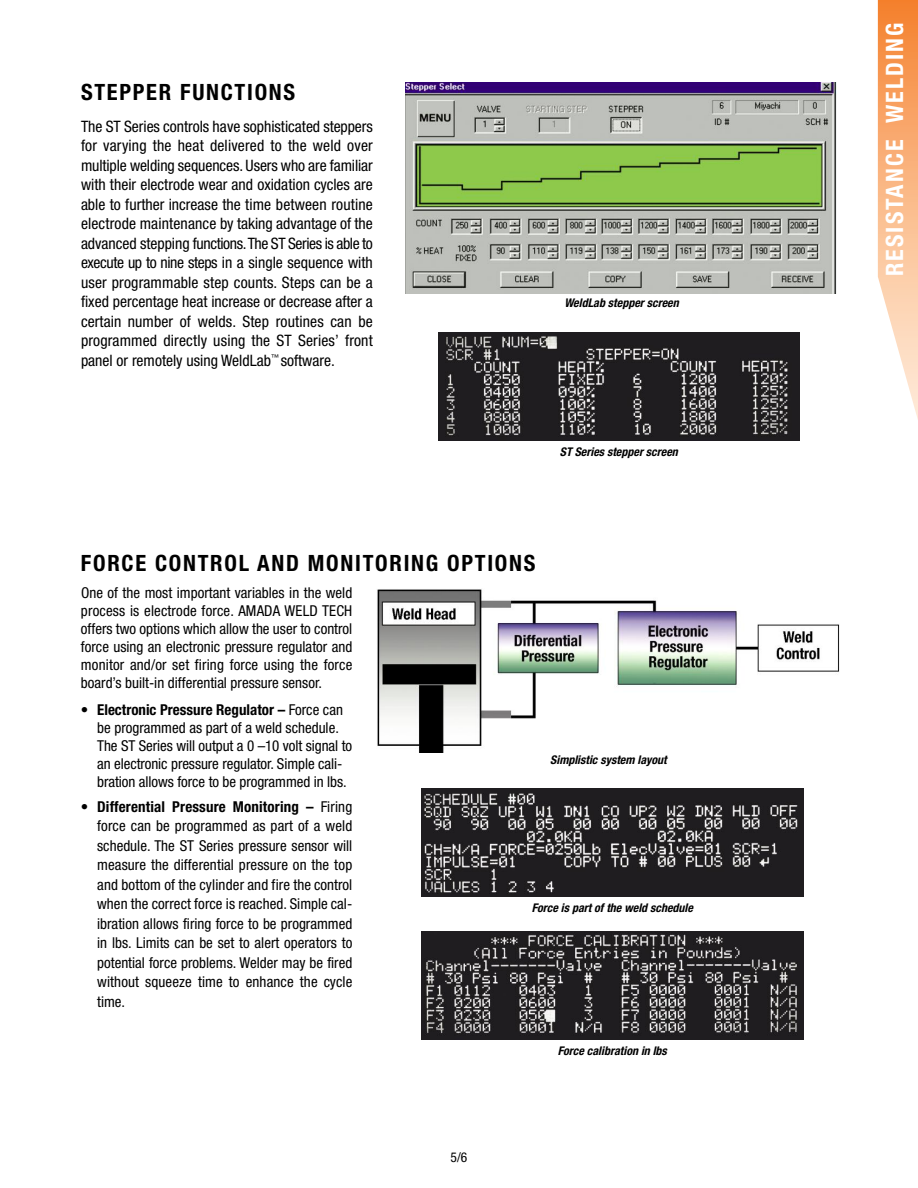
<style>
.page{position:relative;width:918px;height:1188px;background:#fff}
.page>*{position:absolute;margin:0;border:0;box-sizing:border-box;transform-origin:0 0}
.t1{font:700 condensed 24px "Helvetica Neue";letter-spacing:.085em;color:#fff}
.t2{font:700 condensed 22.5px "Helvetica Neue";letter-spacing:.075em;color:#000}
.t3{font:condensed 15.75px/19.5px "Helvetica Neue";color:#000;text-align:justify}
.t4{font:condensed 15px/19.5px "Helvetica Neue";color:#000;text-align:justify}
.t5{font:condensed 13.5px "Helvetica Neue";color:#000}
.t6{font:italic 700 condensed 12px "Helvetica Neue";color:#000}
.s1{font-weight:700}
</style>
<div class="page">
<img style="left:878px;top:0;width:40px;height:419px">
<img style="left:377px;top:589px;width:463px;height:164px">
<img style="left:438px;top:332px;width:362px;height:108px">
<img style="left:422px;top:931px;width:381px;height:108px">
<img style="left:422px;top:788px;width:381px;height:108px">
<img style="left:406px;top:82px;width:431px;height:211px">
<h2 class="t2" style="left:81px;top:84px;width:216px">STEPPER FUNCTIONS</h2>
<p class="t3" style="left:81px;top:118px;width:293px">The ST Series controls have sophisticated steppers for varying the heat delivered to the weld over multiple welding sequences. Users who are familiar with their electrode wear and oxidation cycles are able to further increase the time between routine electrode maintenance by taking advantage of the advanced stepping functions.The ST Series is able to execute up to nine steps in a single sequence with user programmable step counts. Steps can be a fixed percentage heat increase or decrease after a certain number of welds. Step routines can be programmed directly using the ST Series’ front panel or remotely using WeldLab<sup>™</sup> software.</p>
<p class="t6" style="left:564px;top:298px;width:116px">WeldLab stepper screen</p>
<p class="t6" style="left:560px;top:447px;width:120px">ST Series stepper screen</p>
<h2 class="t2" style="left:81px;top:555px;width:456px">FORCE CONTROL AND MONITORING OPTIONS</h2>
<p class="t4" style="left:81px;top:585px;width:273px;line-height:18px">One of the most important variables in the weld process is electrode force. AMADA WELD TECH offers two options which allow the user to control force using an electronic pressure regulator and monitor and/or set firing force using the force board’s built-in differential pressure sensor.</p>
<p class="t4" style="left:97px;top:702px;width:256px;line-height:18px;text-align:left;text-indent:-16px"><span class="s1">• Electronic Pressure Regulator –</span> Force can be programmed as part of a weld schedule.<br>The ST Series will output a 0 –10 volt signal to an electronic pressure regulator. Simple cali&shy;bration allows force to be programmed in lbs.</p>
<p class="t4" style="left:97px;top:798px;width:257px;text-indent:-16px"><span class="s1">• Differential Pressure Monitoring –</span> Firing force can be programmed as part of a weld schedule. The ST Series pressure sensor will measure the differential pressure on the top and bottom of the cylinder and fire the control when the correct force is reached. Simple cal&shy;ibration allows firing force to be programmed in lbs. Limits can be set to alert operators to potential force problems. Welder may be fired without squeeze time to enhance the cycle time.</p>
<p class="t5" style="left:451px;top:1153px;width:18px">5/6</p>
<p class="t6" style="left:550px;top:755px;width:118px">Simplistic system layout</p>
<p class="t6" style="left:532px;top:904px;width:163px">Force is part of the weld schedule</p>
<p class="t6" style="left:558px;top:1046px;width:111px">Force calibration in lbs</p>
<h1 class="t1" style="left:886px;top:276px;width:255px;rotate:-90deg">RESISTANCE WELDING</h1>
</div>
